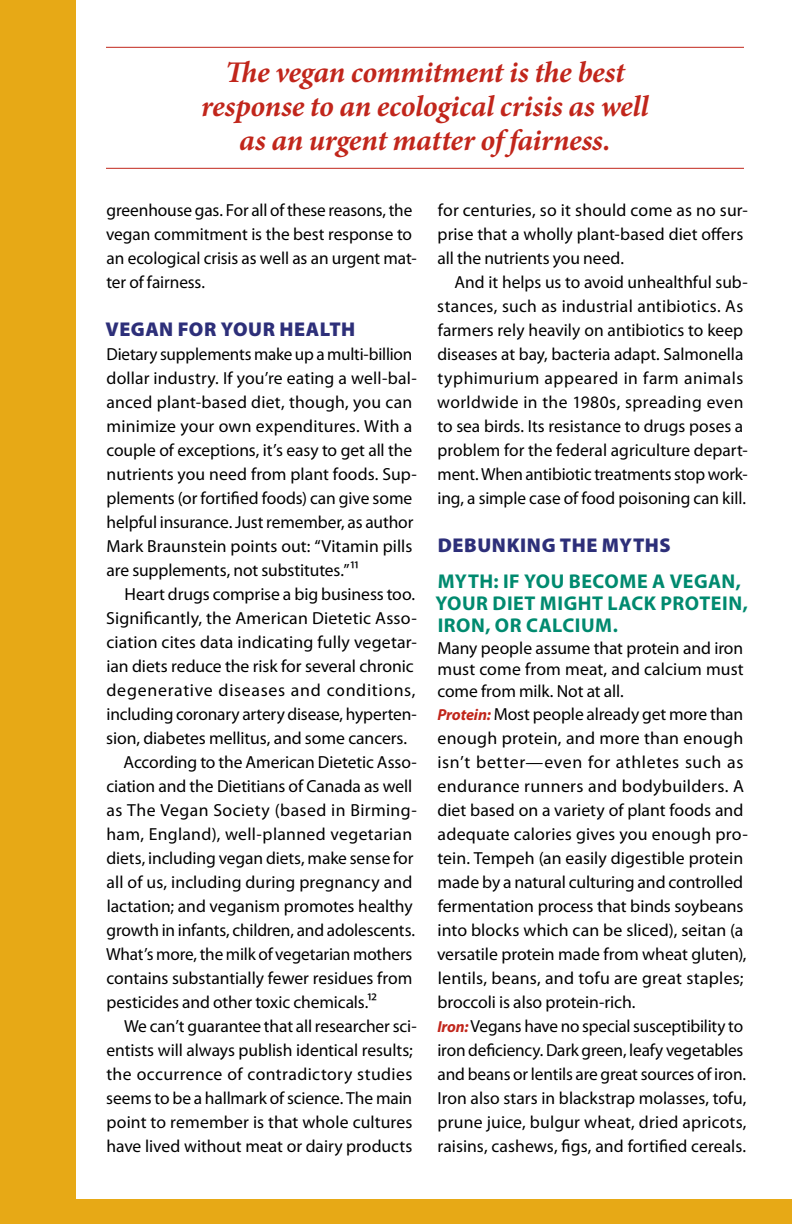
<style>
.page{position:relative;width:792px;height:1224px;background:#fff}
.page>*{position:absolute;margin:0;border:0;box-sizing:border-box;transform-origin:0 0}
.t1{font:italic 700 30px/34px "Minion Pro";letter-spacing:-.01em;color:#c1261b;text-align:center}
.t2{font:700 20px/22px "Myriad Pro";letter-spacing:.025em;color:#008a6f}
.t3{font:900 20px "Myriad Pro";letter-spacing:.03em;color:#2d2f79}
.t4{font:17.6px/24px "Myriad Pro";color:#000}
.t5{font:17.6px "Myriad Pro";letter-spacing:.025em;color:#000}
.t6{font:17.6px "Myriad Pro";letter-spacing:.04em;color:#000}
.s1{font-weight:700;font-style:italic;font-size:16px;color:#c1261b}
</style>
<div class="page">
<div style="left:0;top:0;width:76px;height:1224px;background:#e7a916"></div>
<div style="left:0;top:1199px;width:792px;height:25px;background:#e7a916"></div>
<hr style="left:106px;top:47px;width:638px;height:1px;background:#c1261b">
<hr style="left:106px;top:168px;width:638px;height:1px;background:#c1261b">
<h1 class="t1" style="left:201px;top:55px;width:449px">The vegan commitment is the best response to an ecological crisis as well as an urgent matter of fairness.</h1>
<p class="t4" style="left:106px;top:198px;width:312px">greenhouse gas. For all of these reasons, the vegan commitment is the best response to an ecological crisis as well as an urgent mat&shy;ter of fairness.</p>
<p class="t3" style="left:106px;top:316px;width:251px">VEGAN FOR YOUR HEALTH</p>
<p class="t4" style="left:106px;top:342px;width:312px">Dietary supplements make up a multi-billion dollar industry. If you’re eating a well-bal&shy;anced plant-based diet, though, you can minimize your own expenditures. With a couple of exceptions, it’s easy to get all the nutrients you need from plant foods. Sup&shy;plements (or fortified foods) can give some helpful insurance. Just remember, as author Mark Braunstein points out: “Vitamin pills are supplements, not substitutes.”¹¹</p>
<p class="t4" style="left:124px;top:582px;width:292px">Heart drugs comprise a big business too.</p>
<p class="t4" style="left:106px;top:606px;width:312px">Significantly, the American Dietetic Asso-</p>
<p class="t4" style="left:107px;top:630px;width:312px">ciation cites data indicating fully vegetar-</p>
<p class="t4" style="left:107px;top:654px;width:309px">ian diets reduce the risk for several chronic</p>
<p class="t6" style="left:107px;top:679px;width:311px">degenerative diseases and conditions,</p>
<p class="t4" style="left:107px;top:702px;width:312px">including coronary artery disease, hyperten-</p>
<p class="t4" style="left:106px;top:726px;width:302px">sion, diabetes mellitus, and some cancers.</p>
<p class="t4" style="left:124px;top:750px;width:295px">According to the American Dietetic Asso-</p>
<p class="t4" style="left:107px;top:774px;width:307px">ciation and the Dietitians of Canada as well</p>
<p class="t5" style="left:107px;top:799px;width:312px">as The Vegan Society (based in Birming-</p>
<p class="t4" style="left:107px;top:822px;width:307px">ham, England), well-planned vegetarian</p>
<p class="t4" style="left:107px;top:846px;width:308px">diets, including vegan diets, make sense for</p>
<p class="t4" style="left:107px;top:870px;width:307px">all of us, including during pregnancy and</p>
<p class="t4" style="left:107px;top:894px;width:307px">lactation; and veganism promotes healthy</p>
<p class="t4" style="left:107px;top:918px;width:310px">growth in infants, children, and adolescents.</p>
<p class="t4" style="left:106px;top:942px;width:308px">What’s more, the milk of vegetarian mothers</p>
<p class="t4" style="left:107px;top:966px;width:307px">contains substantially fewer residues from</p>
<p class="t4" style="left:107px;top:990px;width:272px">pesticides and other toxic chemicals.¹²</p>
<p class="t4" style="left:124px;top:1014px;width:294px">We can’t guarantee that all researcher sci-</p>
<p class="t4" style="left:107px;top:1038px;width:308px">entists will always publish identical results;</p>
<p class="t5" style="left:106px;top:1063px;width:308px">the occurrence of contradictory studies</p>
<p class="t4" style="left:106px;top:1086px;width:307px">seems to be a hallmark of science. The main</p>
<p class="t4" style="left:107px;top:1110px;width:307px">point to remember is that whole cultures</p>
<p class="t4" style="left:107px;top:1134px;width:307px">have lived without meat or dairy products</p>
<p class="t4" style="left:438px;top:198px;width:312px">for centuries, so it should come as no sur&shy;prise that a wholly plant-based diet offers all the nutrients you need.</p>
<p class="t4" style="left:437px;top:270px;width:312px;text-indent:17px">And it helps us to avoid unhealthful sub&shy;stances, such as industrial antibiotics. As farmers rely heavily on antibiotics to keep diseases at bay, bacteria adapt. Salmonella typhimurium appeared in farm animals worldwide in the 1980s, spreading even to sea birds. Its resistance to drugs poses a problem for the federal agriculture depart&shy;ment. When antibiotic treatments stop work&shy;ing, a simple case of food poisoning can kill.</p>
<p class="t3" style="left:438px;top:532px;width:235px">DEBUNKING THE MYTHS</p>
<p class="t2" style="left:436px;top:570px;width:314px">MYTH: IF YOU BECOME A VEGAN,<br>YOUR DIET MIGHT LACK PROTEIN,<br>IRON, OR CALCIUM.</p>
<p class="t4" style="left:437px;top:637px;width:308px;line-height:21.6px;text-align:justify">Many people assume that protein and iron must come from meat, and calcium must come from milk. Not at all.</p>
<p class="t4" style="left:437px;top:702px;width:312px"><span class="s1">Protein:</span> Most people already get more than enough protein, and more than enough isn’t better—even for athletes such as endurance runners and bodybuilders. A diet based on a variety of plant foods and adequate calories gives you enough pro&shy;tein. Tempeh (an easily digestible protein made by a natural culturing and controlled fermentation process that binds soybeans into blocks which can be sliced), seitan (a versatile protein made from wheat gluten), lentils, beans, and tofu are great staples; broccoli is also protein-rich.<br><span class="s1">Iron:</span> Vegans have no special susceptibility to iron deficiency. Dark green, leafy vegetables and beans or lentils are great sources of iron.<br>Iron also stars in blackstrap molasses, tofu, prune juice, bulgur wheat, dried apricots, raisins, cashews, figs, and fortified cereals.</p>
</div>
